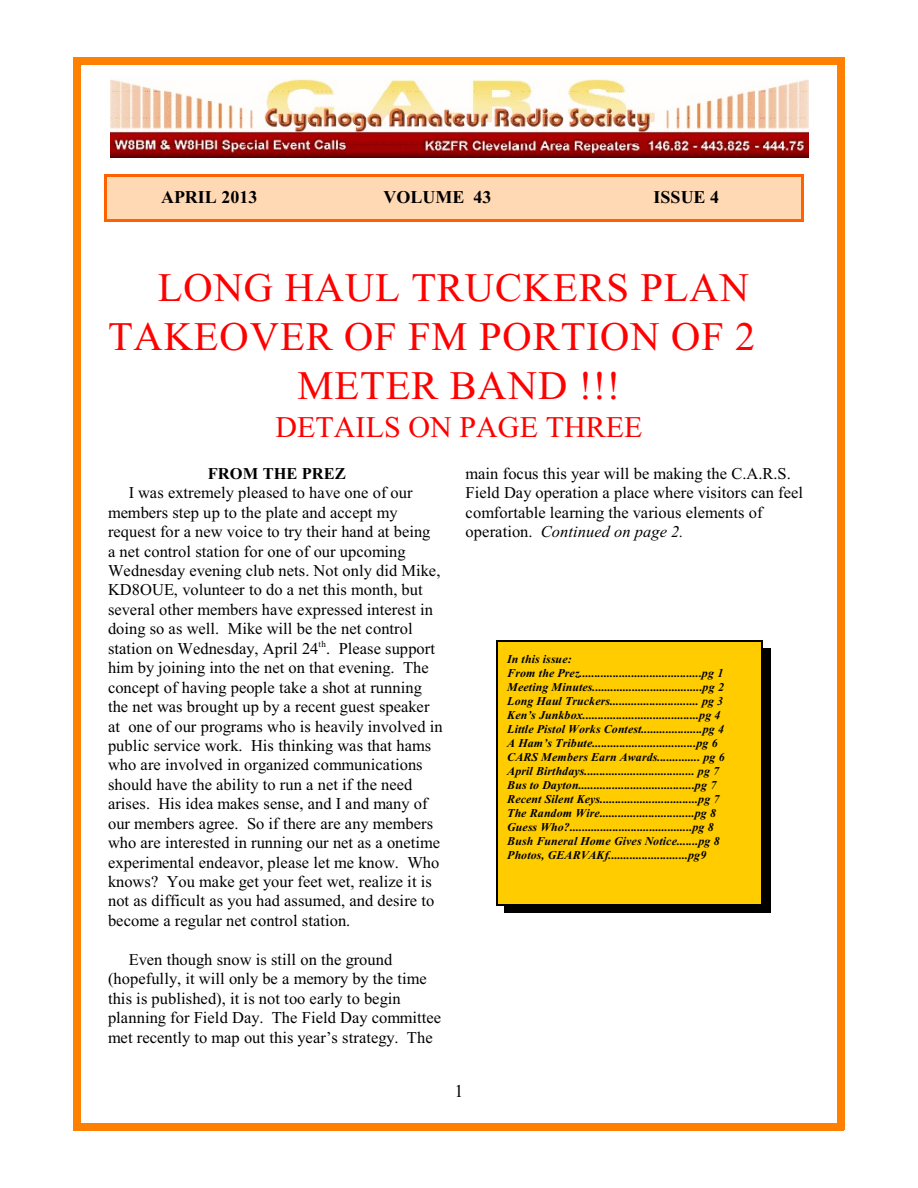
<style>
.page{position:relative;width:918px;height:1188px;background:#fff}
.page>*{position:absolute;margin:0;border:0;box-sizing:border-box;transform-origin:0 0}
.t1{font:40.5px "Times New Roman";letter-spacing:.02em;color:#f00}
.t2{font:30px "Times New Roman";letter-spacing:.005em;color:#f00}
.t3{font:700 18px "Times New Roman";letter-spacing:.005em;color:#000}
.t4{font:18px "Times New Roman";color:#000}
.t5{font:16.5px/19.5px "Times New Roman";letter-spacing:.005em;color:#000}
.t6{font:700 16.5px "Times New Roman";color:#000}
.t7{font:italic 700 12px/14.1px "Times New Roman";letter-spacing:.015em;color:#000}
.t8{font:9px "Times New Roman";color:#000}
.s1{font-style:italic}
</style>
<div class="page">
<div style="left:74px;top:58px;width:7px;height:1072px;background:#ff8000"></div>
<div style="left:837px;top:58px;width:7px;height:1072px;background:#ff8000"></div>
<div style="left:74px;top:58px;width:770px;height:7px;background:#ff8000"></div>
<div style="left:74px;top:1123px;width:770px;height:7px;background:#ff8000"></div>
<div style="left:104px;top:174px;width:700px;height:48px;background:#ffd9b3"></div>
<hr style="left:104px;top:174px;width:3px;height:47px;background:#ff6100">
<hr style="left:801px;top:174px;width:3px;height:47px;background:#ff6100">
<hr style="left:104px;top:174px;width:700px;height:3px;background:#ff6100">
<hr style="left:104px;top:219px;width:700px;height:3px;background:#ff6100">
<img style="left:110px;top:79px;width:699px;height:79px">
<div style="left:497px;top:641px;width:266px;height:264px;background:#fc0"></div>
<hr style="left:497px;top:641px;width:1px;height:264px;background:#000">
<hr style="left:762px;top:641px;width:1px;height:264px;background:#000">
<hr style="left:497px;top:641px;width:266px;height:1px;background:#000">
<hr style="left:497px;top:904px;width:266px;height:1px;background:#000">
<div style="left:763px;top:649px;width:8px;height:264px;background:#000"></div>
<div style="left:505px;top:905px;width:266px;height:8px;background:#000"></div>
<p class="t3" style="left:161px;top:191px;width:98px">APRIL 2013</p>
<p class="t3" style="left:383px;top:191px;width:110px">VOLUME 43</p>
<p class="t3" style="left:653px;top:191px;width:67px">ISSUE 4</p>
<h1 class="t1" style="left:158px;top:273px;width:593px">LONG HAUL TRUCKERS PLAN</h1>
<h1 class="t1" style="left:108px;top:322px;width:649px">TAKEOVER OF FM PORTION OF 2</h1>
<h1 class="t1" style="left:297px;top:371px;width:324px">METER BAND !!!</h1>
<h2 class="t2" style="left:275px;top:416px;width:369px">DETAILS ON PAGE THREE</h2>
<p class="t6" style="left:208px;top:468px;width:140px">FROM THE PREZ</p>
<p class="t5" style="left:108px;top:485px;width:334px;text-indent:21px">I was extremely pleased to have one of our members step up to the plate and accept my request for a new voice to try their hand at being a net control station for one of our upcoming Wednesday evening club nets. Not only did Mike, KD8OUE, volunteer to do a net this month, but several other members have expressed interest in doing so as well. Mike will be the net control station on Wednesday, April 24 . Please support</p>
<p class="t5" style="left:466px;top:465px;width:339px">main focus this year will be making the C.A.R.S.<br>Field Day operation a place where visitors can feel comfortable learning the various elements of operation. <span class="s1">Continued on page 2.</span></p>
<p class="t8" style="left:319px;top:641px;width:9px">th</p>
<p class="t5" style="left:108px;top:660px;width:336px">him by joining into the net on that evening. The concept of having people take a shot at running the net was brought up by a recent guest speaker at one of our programs who is heavily involved in public service work. His thinking was that hams who are involved in organized communications should have the ability to run a net if the need arises. His idea makes sense, and I and many of our members agree. So if there are any members who are interested in running our net as a onetime experimental endeavor, please let me know. Who knows? You make get your feet wet, realize it is not as difficult as you had assumed, and desire to become a regular net control station.</p>
<p class="t5" style="left:108px;top:951px;width:335px;text-indent:21px">Even though snow is still on the ground (hopefully, it will only be a memory by the time this is published), it is not too early to begin planning for Field Day. The Field Day committee met recently to map out this year’s strategy. The</p>
<p class="t7" style="left:507px;top:653px;width:219px">In this issue:<br>From the Prez........................................pg 1<br>Meeting Minutes....................................pg 2<br>Long Haul Truckers............................. pg 3<br>Ken’s Junkbox......................................pg 4<br>Little Pistol Works Contest....................pg 4<br>A Ham’s Tribute..................................pg 6<br>CARS Members Earn Awards.............. pg 6<br>April Birthdays.................................... pg 7<br>Bus to Dayton......................................pg 7<br>Recent Silent Keys................................pg 7<br>The Random Wire...............................pg 8<br>Guess Who?........................................pg 8<br>Bush Funeral Home Gives Notice.......pg 8<br>Photos, GEARVAKf..........................pg9</p>
<p class="t4" style="left:454px;top:1085px;width:10px">1</p>
</div>
